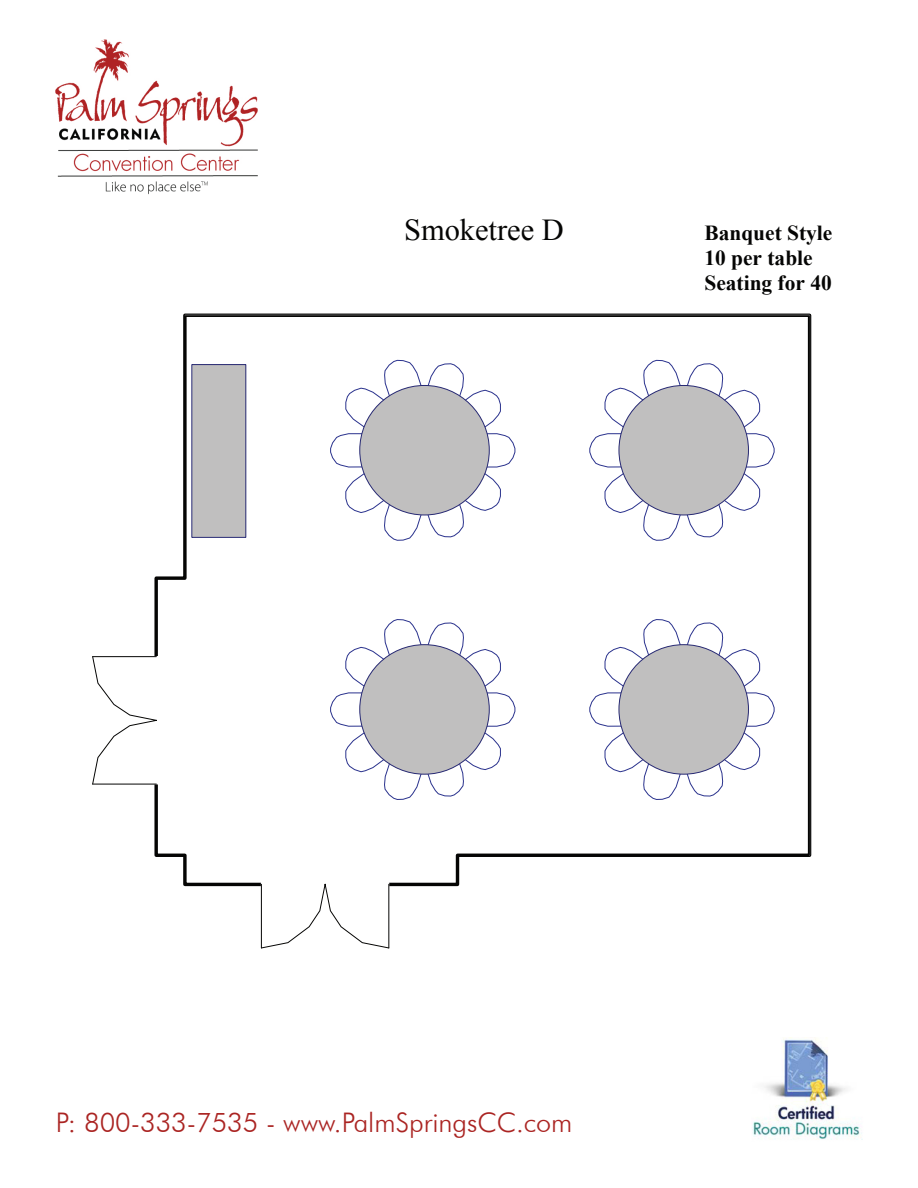
<style>
.page{position:relative;width:918px;height:1188px;background:#fff}
.page>*{position:absolute;margin:0;border:0;box-sizing:border-box;transform-origin:0 0}
.t1{font:30.45px "Times New Roman";color:#050504}
.t2{font:300 27px "Futura BT";color:#aa2422}
.t3{font:700 21.45px/25px "Times New Roman";color:#050504}
</style>
<div class="page">
<img style="left:56px;top:39px;width:201px;height:155px">
<img style="left:752px;top:1037px;width:111px;height:103px">
<svg style="left:154px;top:313px;width:658px;height:575px"></svg>
<hr style="left:185px;top:315px;width:625px;height:1px;background:#050504">
<div style="left:261px;top:863px;width:128px;height:42px;background:#fff"></div>
<svg style="left:261px;top:883px;width:129px;height:66px"></svg>
<hr style="left:388px;top:884px;width:1px;height:64px;background:#050504">
<hr style="left:261px;top:884px;width:1px;height:64px;background:#050504">
<div style="left:135px;top:657px;width:42px;height:127px;background:#fff"></div>
<svg style="left:92px;top:656px;width:65px;height:129px"></svg>
<hr style="left:93px;top:784px;width:63px;height:1px;background:#050504">
<hr style="left:93px;top:656px;width:63px;height:1px;background:#050504">
<hr style="left:809px;top:315px;width:1px;height:540px;background:#050504">
<svg style="left:330px;top:360px;width:186px;height:181px"></svg>
<div style="left:360px;top:385px;width:129px;height:130px;background:#c0bfbf;border-radius:50%"></div>
<svg style="left:589px;top:360px;width:186px;height:181px"></svg>
<div style="left:619px;top:385px;width:129px;height:130px;background:#c0bfbf;border-radius:50%"></div>
<svg style="left:330px;top:619px;width:186px;height:181px"></svg>
<div style="left:360px;top:645px;width:129px;height:129px;background:#c0bfbf;border-radius:50%"></div>
<svg style="left:589px;top:619px;width:186px;height:181px"></svg>
<div style="left:619px;top:645px;width:129px;height:129px;background:#c0bfbf;border-radius:50%"></div>
<div style="left:192px;top:365px;width:54px;height:172px;background:#c0bfbf"></div>
<div style="left:191px;top:364px;width:55px;height:174px;border:1px solid #272973"></div>
<p class="t1" style="left:404px;top:212px;width:161px">Smoketree D</p>
<p class="t3" style="left:704px;top:223px;width:129px">Banquet Style<br>10 per table<br>Seating for 40</p>
<p class="t2" style="left:56px;top:1112px;width:518px">P: 800-333-7535 - www.PalmSpringsCC.com</p>
</div>
